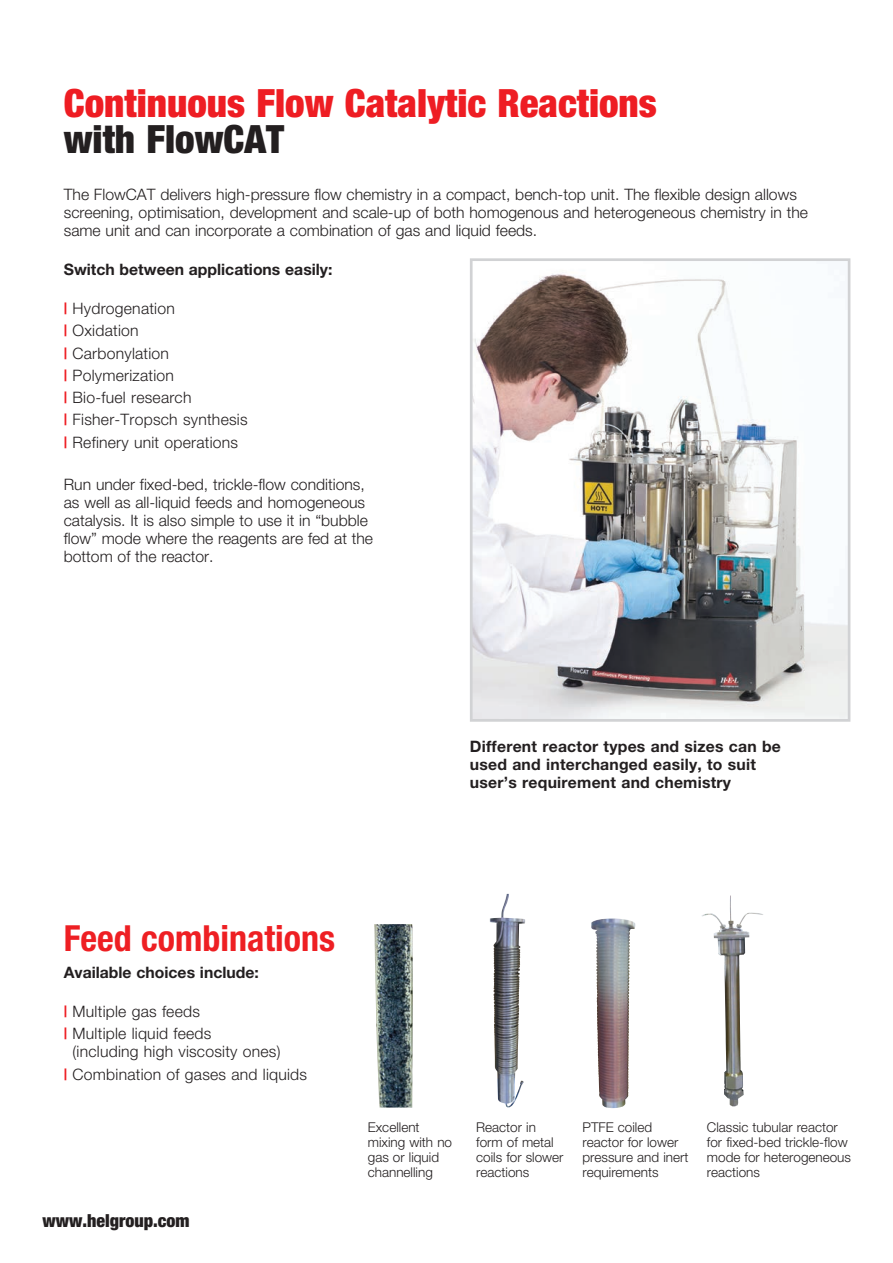
<style>
.page{position:relative;width:893px;height:1263px;background:#fff}
.page>*{position:absolute;margin:0;border:0;box-sizing:border-box;transform-origin:0 0}
.t1{font:900 condensed 39px "Helvetica Neue";color:#ee1d23}
.t2{font:900 condensed 39px "Helvetica Neue";color:#231f20}
.t3{font:700 condensed 36px "Helvetica Neue";color:#ee1f23}
.t4{font:900 condensed 18px "Helvetica Neue";color:#231f20}
.t5{font:300 15.75px/22.2px "Helvetica Neue";color:#231f20}
.t6{font:700 15.75px/18px "Helvetica Neue";letter-spacing:.015em;color:#231f20}
.t7{font:300 13.5px/15px "Helvetica Neue";color:#231f20}
.s1{font-weight:700;color:#ee1d23}
</style>
<div class="page">
<img style="left:474px;top:274px;width:372px;height:444px">
<div style="left:470px;top:258px;width:380px;height:464px;border:3px solid #d1d2d4"></div>
<img style="left:702px;top:895px;width:61px;height:211px">
<img style="left:591px;top:919px;width:14px;height:156px">
<img style="left:490px;top:894px;width:34px;height:214px">
<img style="left:374px;top:924px;width:39px;height:183px">
<h1 class="t1" style="left:64px;top:79px;width:595px">Continuous Flow Catalytic Reactions</h1>
<h1 class="t2" style="left:64px;top:115px;width:222px">with FlowCAT</h1>
<p class="t5" style="left:64px;top:185px;width:746px;line-height:18px">The FlowCAT delivers high-pressure flow chemistry in a compact, bench-top unit. The flexible design allows screening, optimisation, development and scale-up of both homogenous and heterogeneous chemistry in the same unit and can incorporate a combination of gas and liquid feeds.</p>
<p class="t6" style="left:64px;top:260px;width:270px">Switch between applications easily:</p>
<p class="t5" style="left:64px;top:297px;width:185px"><span class="s1">|</span> Hydrogenation<br><span class="s1">|</span> Oxidation<br><span class="s1">|</span> Carbonylation<br><span class="s1">|</span> Polymerization<br><span class="s1">|</span> Bio-fuel research<br><span class="s1">|</span> Fisher-Tropsch synthesis <span class="s1">|</span> Refinery unit operations</p>
<p class="t5" style="left:64px;top:475px;width:311px;line-height:18px">Run under fixed-bed, trickle-flow conditions, as well as all-liquid feeds and homogeneous catalysis. It is also simple to use it in “bubble flow” mode where the reagents are fed at the bottom of the reactor.</p>
<h2 class="t3" style="left:64px;top:916px;width:273px">Feed combinations</h2>
<p class="t6" style="left:64px;top:963px;width:197px">Available choices include:</p>
<p class="t5" style="left:64px;top:1000px;width:149px"><span class="s1">|</span> Multiple gas feeds<br><span class="s1">|</span> Multiple liquid feeds</p>
<p class="t5" style="left:64px;top:1040px;width:245px;text-indent:9px">(including high viscosity ones)<br><span class="s1">|</span> Combination of gases and liquids</p>
<p class="t6" style="left:470px;top:737px;width:313px">Different reactor types and sizes can be used and interchanged easily, to suit user’s requirement and chemistry</p>
<p class="t4" style="left:43px;top:1209px;width:149px">www.helgroup.com</p>
<p class="t7" style="left:368px;top:1120px;width:86px">Excellent mixing with no gas or liquid channelling</p>
<p class="t7" style="left:476px;top:1120px;width:89px">Reactor in form of metal coils for slower reactions</p>
<p class="t7" style="left:583px;top:1120px;width:107px">PTFE coiled reactor for lower pressure and inert requirements</p>
<p class="t7" style="left:707px;top:1120px;width:146px">Classic tubular reactor for fixed-bed trickle-flow mode for heterogeneous reactions</p>
</div>
